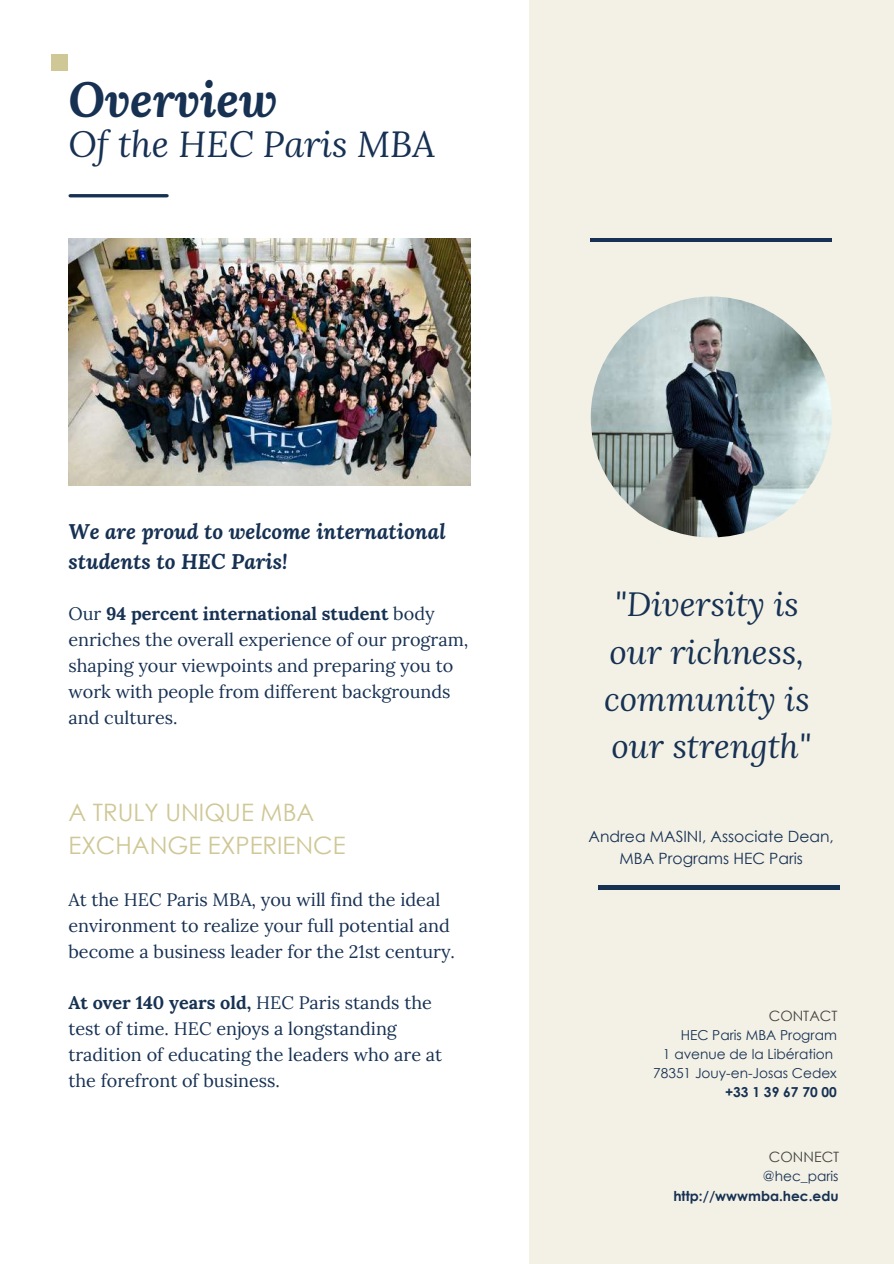
<style>
.page{position:relative;width:894px;height:1264px;background:#fff}
.page>*{position:absolute;margin:0;border:0;box-sizing:border-box;transform-origin:0 0}
.t1{font:italic 700 48px "Lora";color:#173153}
.t2{font:italic 36px "Lora";color:#173153}
.t3{font:italic 33.3px/47.2px "Lora";color:#173153;text-align:center}
.t4{font:24px/32.7px "Century Gothic";color:#cfc795}
.t5{font:italic 700 21px/29.2px "Lora";color:#173153}
.t6{font:18px/26px "Lora";color:#173153}
.t7{font:15.6px/21.8px "Century Gothic";color:#173153;text-align:center}
.t8{font:14.25px "Century Gothic";color:#444440}
.t9{font:13.65px/19.2px "Century Gothic";color:#173153;text-align:right}
.t10{font:700 13.65px "Century Gothic";color:#173153}
.s1{font-weight:700}
</style>
<div class="page">
<img style="left:68px;top:238px;width:402px;height:248px">
<div style="left:529px;top:0;width:364px;height:1263px;background:#f3f1e6"></div>
<hr style="left:598px;top:885px;width:241px;height:4px;background:#173153">
<hr style="left:590px;top:238px;width:241px;height:3px;background:#173153">
<img style="left:590px;top:296px;width:241px;height:241px;border-radius:50%">
<div style="left:51px;top:54px;width:17px;height:16px;background:#cfc795"></div>
<hr style="left:70px;top:194px;width:97px;height:3px;background:#173153">
<h1 class="t1" style="left:68px;top:67px;width:210px">Overview</h1>
<h2 class="t2" style="left:68px;top:120px;width:368px">Of the HEC Paris MBA</h2>
<p class="t5" style="left:68px;top:516px;width:378px">We are proud to welcome international students to HEC Paris!</p>
<p class="t6" style="left:68px;top:600px;width:401px">Our <span class="s1">94 percent international student</span> body enriches the overall experience of our program, shaping your viewpoints and preparing you to work with people from different backgrounds and cultures.</p>
<h3 class="t4" style="left:68px;top:795px;width:279px">A TRULY UNIQUE MBA<br>EXCHANGE EXPERIENCE</h3>
<p class="t6" style="left:68px;top:886px;width:388px">At the HEC Paris MBA, you will find the ideal environment to realize your full potential and become a business leader for the 21st century.</p>
<p class="t6" style="left:68px;top:989px;width:375px"><span class="s1">At over 140 years old,</span> HEC Paris stands the test of time. HEC enjoys a longstanding tradition of educating the leaders who are at the forefront of business.</p>
<h3 class="t3" style="left:604px;top:580px;width:208px">"Diversity is our richness, community is our strength"</h3>
<p class="t7" style="left:588px;top:825px;width:247px">Andrea MASINI, Associate Dean,<br>MBA Programs HEC Paris</p>
<p class="t8" style="left:768px;top:1006px;width:70px">CONTACT</p>
<p class="t9" style="left:653px;top:1024px;width:185px">HEC Paris MBA Program<br>1 avenue de la Libération<br>78351 Jouy-en-Josas Cedex</p>
<p class="t10" style="left:724px;top:1083px;width:113px">+33 1 39 67 70 00</p>
<p class="t8" style="left:768px;top:1147px;width:72px">CONNECT</p>
<p class="t9" style="left:762px;top:1166px;width:77px">@hec_paris</p>
<p class="t10" style="left:673px;top:1186px;width:167px">http://wwwmba.hec.edu</p>
</div>
